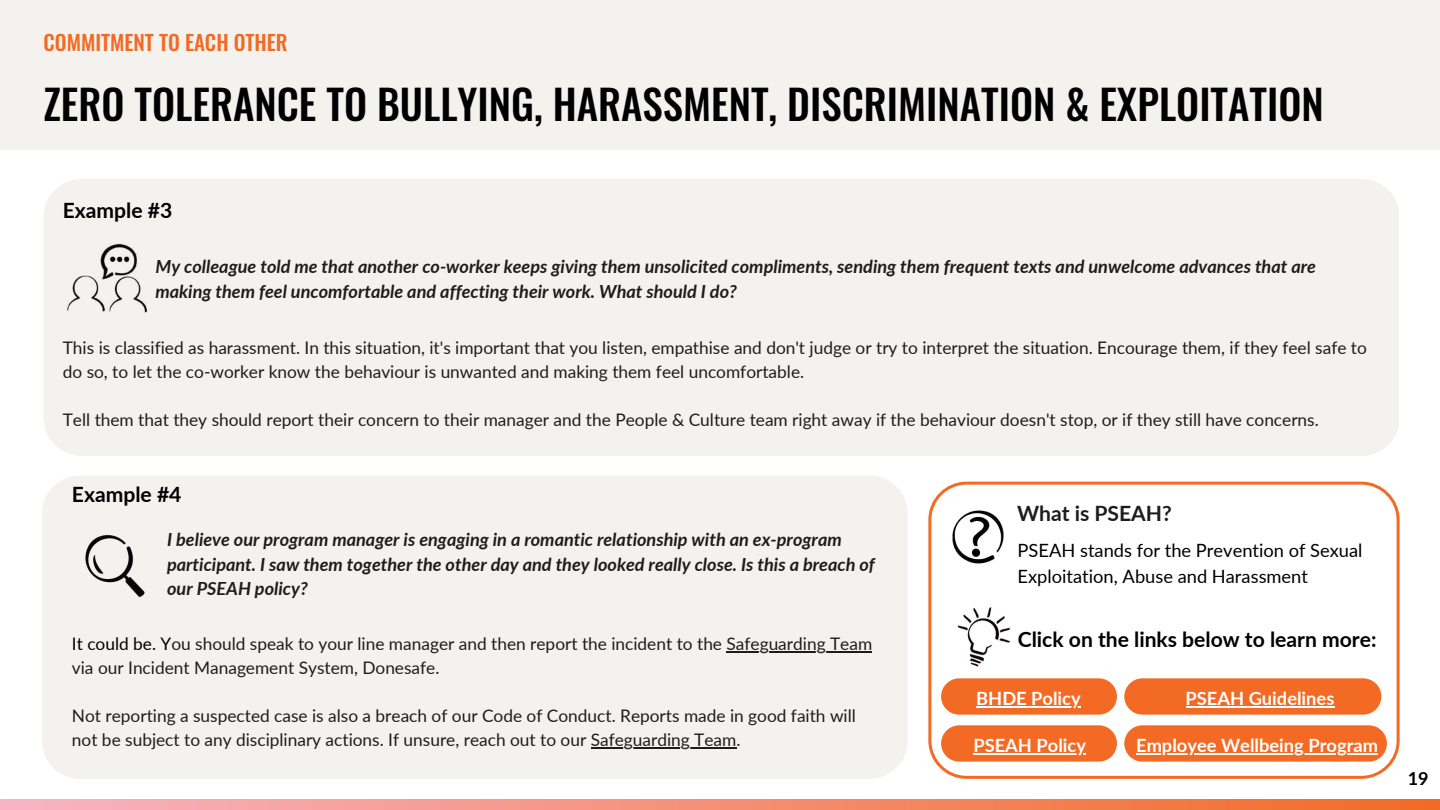
<style>
.page{position:relative;width:1440px;height:810px;background:#fff}
.page>*{position:absolute;margin:0;border:0;box-sizing:border-box;transform-origin:0 0}
.t1{font:500 41px "Oswald";color:#000}
.t2{font:700 21.1px "Lato";color:#000}
.t3{font:700 21.1px "Lato";color:#1d1d1d}
.t4{font:500 21px "Oswald";color:#f26a24}
.t5{font:18.3px/25.5px "Lato";color:#000}
.t6{font:700 18.3px "Lato";color:#fff}
.t7{font:italic 700 18.1px/24.8px "Lato";color:#1d1d1d}
.t8{font:700 18px "Lato";color:#000}
.t9{font:17.3px/24px "Lato";color:#1d1d1d}
.s1{color:#000}
</style>
<div class="page">
<div style="left:0;top:0;width:1440px;height:150px;background:#f3f2ee"></div>
<svg style="left:0;top:800px;width:1440px;height:10px;background:#f58f74"></svg>
<div style="left:44px;top:179px;width:1355px;height:277px;background:#f3f2ee;border-radius:38px"></div>
<img style="left:67px;top:244px;width:80px;height:69px">
<svg style="left:928px;top:482px;width:471px;height:297px"></svg>
<img style="left:949px;top:508px;width:58px;height:58px">
<div style="left:42px;top:476px;width:866px;height:303px;background:#f3f2ee;border-radius:38px"></div>
<div style="left:1124px;top:678px;width:257px;height:37px;background:#f26a24;border-radius:18px"></div>
<hr style="left:1186px;top:706px;width:148px;height:2px;background:#fff">
<div style="left:941px;top:725px;width:176px;height:37px;background:#f26a24;border-radius:18px"></div>
<hr style="left:973px;top:753px;width:113px;height:2px;background:#fff">
<div style="left:1124px;top:725px;width:263px;height:37px;background:#f26a24;border-radius:18px"></div>
<div style="left:941px;top:678px;width:176px;height:37px;background:#f26a24;border-radius:18px"></div>
<hr style="left:1136px;top:753px;width:242px;height:2px;background:#fff">
<hr style="left:976px;top:706px;width:105px;height:2px;background:#fff">
<img style="left:949px;top:603px;width:69px;height:69px">
<hr style="left:727px;top:652px;width:145px;height:1px;background:#1d1d1d">
<hr style="left:591px;top:748px;width:145px;height:1px;background:#1d1d1d">
<img style="left:85px;top:535px;width:60px;height:62px">
<p class="t4" style="left:44px;top:26px;width:246px">COMMITMENT TO EACH OTHER</p>
<h1 class="t1" style="left:44px;top:72px;width:1282px">ZERO TOLERANCE TO BULLYING, HARASSMENT, DISCRIMINATION &amp; EXPLOITATION</h1>
<p class="t2" style="left:63px;top:197px;width:111px">Example #3</p>
<p class="t7" style="left:155px;top:254px;width:1162px">My colleague told me that another co-worker keeps giving them unsolicited compliments, sending them frequent texts and unwelcome advances that are making them feel uncomfortable and affecting their work. What should I do?</p>
<p class="t9" style="left:63px;top:335px;width:1306px">This is classified as harassment. In this situation, it's important that you listen, empathise and don't judge or try to interpret the situation. Encourage them, if they feel safe to do so, to let the co-worker know the behaviour is unwanted and making them feel uncomfortable.</p>
<p class="t9" style="left:63px;top:407px;width:1258px">Tell them that they should report their concern to their manager and the People &amp; Culture team right away if the behaviour doesn't stop, or if they still have concerns.</p>
<p class="t2" style="left:72px;top:481px;width:111px">Example #4</p>
<p class="t7" style="left:167px;top:526px;width:709px">I believe our program manager is engaging in a romantic relationship with an ex-program participant. I saw them together the other day and they looked really close. Is this a breach of our PSEAH policy?</p>
<p class="t9" style="left:72px;top:631px;width:802px"><span class="s1">It could be. Y</span>ou should speak to your line manager and then report the incident to the Safeguarding Team via our Incident Management System, Donesafe.</p>
<p class="t9" style="left:72px;top:703px;width:785px">Not reporting a suspected case is also a breach of our Code of Conduct. Reports made in good faith will not be subject to any disciplinary actions. If unsure, reach out to our Safeguarding Team.</p>
<p class="t3" style="left:1017px;top:500px;width:156px">What is PSEAH?</p>
<p class="t5" style="left:1018px;top:537px;width:346px">PSEAH stands for the Prevention of Sexual<br>Exploitation, Abuse and Harassment</p>
<p class="t2" style="left:1018px;top:626px;width:360px">Click on the links below to learn more:</p>
<p class="t6" style="left:976px;top:687px;width:106px">BHDE Policy</p>
<p class="t6" style="left:1186px;top:687px;width:150px">PSEAH Guidelines</p>
<p class="t6" style="left:973px;top:734px;width:114px">PSEAH Policy</p>
<p class="t6" style="left:1136px;top:734px;width:243px">Employee Wellbeing Program</p>
<p class="t8" style="left:1408px;top:767px;width:22px">19</p>
</div>
